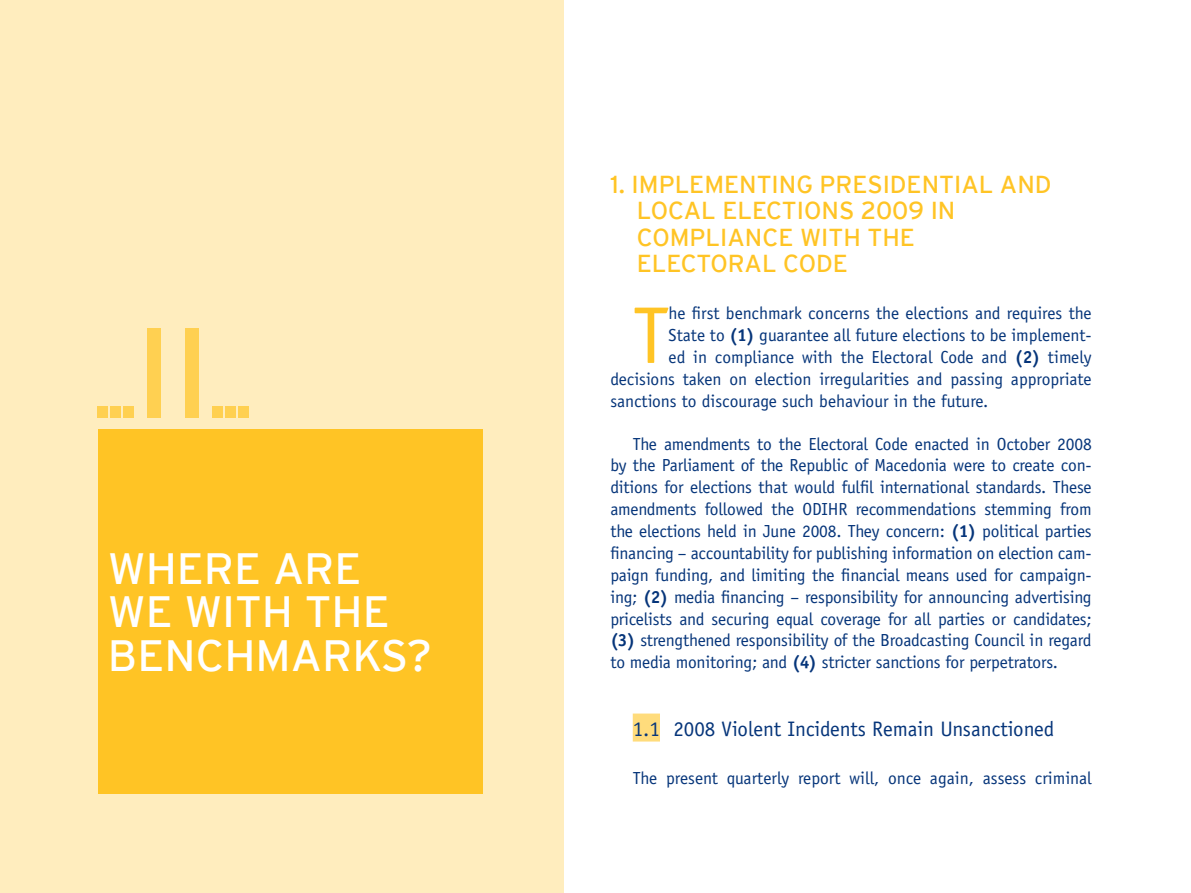
<style>
.page{position:relative;width:1191px;height:893px;background:#fff}
.page>*{position:absolute;margin:0;border:0;box-sizing:border-box;transform-origin:0 0}
.t1{font:80.67px "Officina Sans";color:#ffc425}
.t2{font:70px "Impact";color:#ffd051}
.t3{font:43.75px/43.8px "Interstate";color:#fff}
.t4{font:24.5px/26.2px "Interstate";color:#ffc425}
.t5{font:21px "Officina Sans";color:#06357a}
.t6{font:17.5px/21.9px "Officina Sans";color:#06357a;text-align:justify}
.s1{font-family:"Interstate";font-size:128.1px}
.s2{font-weight:700}
</style>
<div class="page">
<div style="left:0;top:0;width:564px;height:893px;background:#ffedbe"></div>
<div style="left:98px;top:429px;width:384px;height:365px;background:#ffc425"></div>
<div style="left:633px;top:713px;width:27px;height:28px;background:#ffdc7c"></div>
<h2 class="t2" style="left:96px;top:336px;width:155px">...<span class="s1">II</span>...</h2>
<h3 class="t3" style="left:108px;top:546px;width:325px">WHERE ARE<br>WE WITH THE<br>BENCHMARKS?</h3>
<h3 class="t4" style="left:637px;top:171px;width:412px;text-indent:-26px">1. IMPLEM ENTING PRESIDENTIAL AND<br>LOCAL ELECTIONS 2009 IN<br>COMP</h3>
<h3 class="t4" style="left:705px;top:224px;width:211px">LIANCE WITH THE</h3>
<h3 class="t4" style="left:637px;top:250px;width:60px">ELECTO</h3>
<h3 class="t4" style="left:728px;top:250px;width:72px">RAL COD</h3>
<h3 class="t4" style="left:832px;top:250px;width:17px">E</h3>
<h1 class="t1" style="left:633px;top:288px;width:37px">T</h1>
<p class="t6" style="left:668px;top:302px;width:424px">he first benchmark concerns the elections and requires the</p>
<p class="t6" style="left:668px;top:324px;width:424px">State to <span class="s2">(1)</span> guarantee all future elections to be implement-</p>
<p class="t6" style="left:668px;top:346px;width:424px">ed in compliance with the Electoral Code and <span class="s2">(2)</span> timely</p>
<p class="t6" style="left:610px;top:368px;width:483px">decisions taken on election irregularities and passing appropriate</p>
<p class="t6" style="left:610px;top:390px;width:379px">sanctions to discourage such behaviour in the future.</p>
<p class="t6" style="left:610px;top:433px;width:483px;text-indent:22px">The amendments to the Electoral Code enacted in October 2008 by the Parliament of the Republic of Macedonia were to create con&shy;ditions for elections that would fulfil international standards. These amendments followed the ODIHR recommendations stemming from the elections held in June 2008. They concern: <span class="s2">(1)</span> political parties financing – accountability for publishing information on election cam&shy;paign funding, and limiting the financial means used for campaign&shy;ing; <span class="s2">(2)</span> media financing – responsibility for announcing advertising pricelists and securing equal coverage for all parties or candidates; <span class="s2">(3)</span> strengthened responsibility of the Broadcasting Council in regard to media monitoring; and <span class="s2">(4)</span> stricter sanctions for perpetrators.</p>
<p class="t5" style="left:633px;top:717px;width:423px">1.1 2008 Violent Incidents Remain Unsanctioned</p>
<p class="t6" style="left:633px;top:767px;width:460px">The present quarterly report will, once again, assess criminal</p>
</div>
